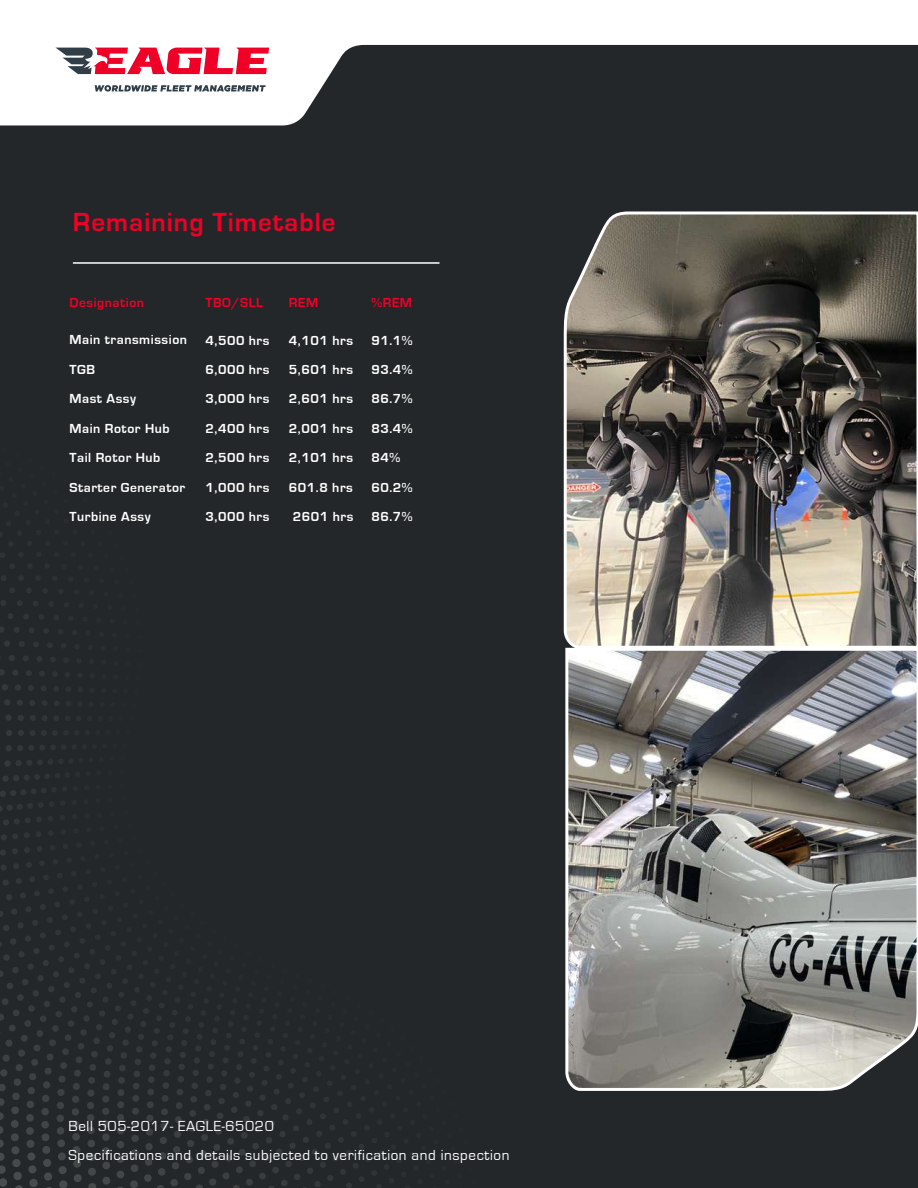
<style>
.page{position:relative;width:918px;height:1188px;background:#242729}
.page>*{position:absolute;margin:0;border:0;box-sizing:border-box;transform-origin:0 0}
.t1{font:700 27px "Eurostile";letter-spacing:.04em;color:#ef0027}
.t2{font:15px/29.4px "Eurostile";letter-spacing:.04em;color:#fff}
.t3{font:700 13.5px/29.4px "Eurostile";letter-spacing:.04em;color:#fff}
.t4{font:700 13.5px "Eurostile";letter-spacing:.04em;color:#ef0027}
</style>
<div class="page">
<svg style="left:0;top:0;width:918px;height:125px;fill:#fff"></svg>
<svg style="left:4px;top:641px;width:167px;height:547px"></svg>
<svg style="left:4px;top:647px;width:155px;height:541px"></svg>
<svg style="left:4px;top:653px;width:143px;height:535px"></svg>
<svg style="left:0;top:663px;width:136px;height:525px"></svg>
<svg style="left:95px;top:85px;width:171px;height:7px"></svg>
<svg style="left:55px;top:48px;width:214px;height:26px;background:#e3697e"></svg>
<svg style="left:563px;top:211px;width:355px;height:435px"></svg>
<svg style="left:565px;top:646px;width:353px;height:445px;background:#878785"></svg>
<hr style="left:73px;top:262px;width:366px;height:2px;background:#fff">
<h1 class="t1" style="left:73px;top:207px;width:264px">Remaining Timetable</h1>
<p class="t4" style="left:70px;top:295px;width:76px">Designation</p>
<p class="t4" style="left:205px;top:295px;width:59px">TBO/SLL</p>
<p class="t4" style="left:289px;top:295px;width:31px">REM</p>
<p class="t4" style="left:372px;top:295px;width:42px">%REM</p>
<p class="t3" style="left:70px;top:326px;width:119px">Main transmission<br>TGB<br>Mast Assy<br>Main Rotor Hub<br>Tail Rotor Hub<br>Starter Generator<br>Turbine Assy</p>
<p class="t3" style="left:205px;top:326px;width:66px;text-align:justify">4,500 hrs 6,000 hrs 3,000 hrs 2,400 hrs 2,500 hrs 1,000 hrs 3,000 hrs</p>
<p class="t3" style="left:289px;top:326px;width:66px;text-align:justify">4,101 hrs 5,601 hrs 2,601 hrs 2,001 hrs 2,101 hrs 601.8 hrs 2601 hrs</p>
<p class="t3" style="left:372px;top:326px;width:43px">91.1%<br>93.4%<br>86.7%<br>83.4%<br>84%<br>60.2%<br>86.7%</p>
<p class="t2" style="left:69px;top:1112px;width:442px">Bell 505-2017- EAGLE-65020<br>Specifications and details subjected to verification and inspection</p>
</div>
